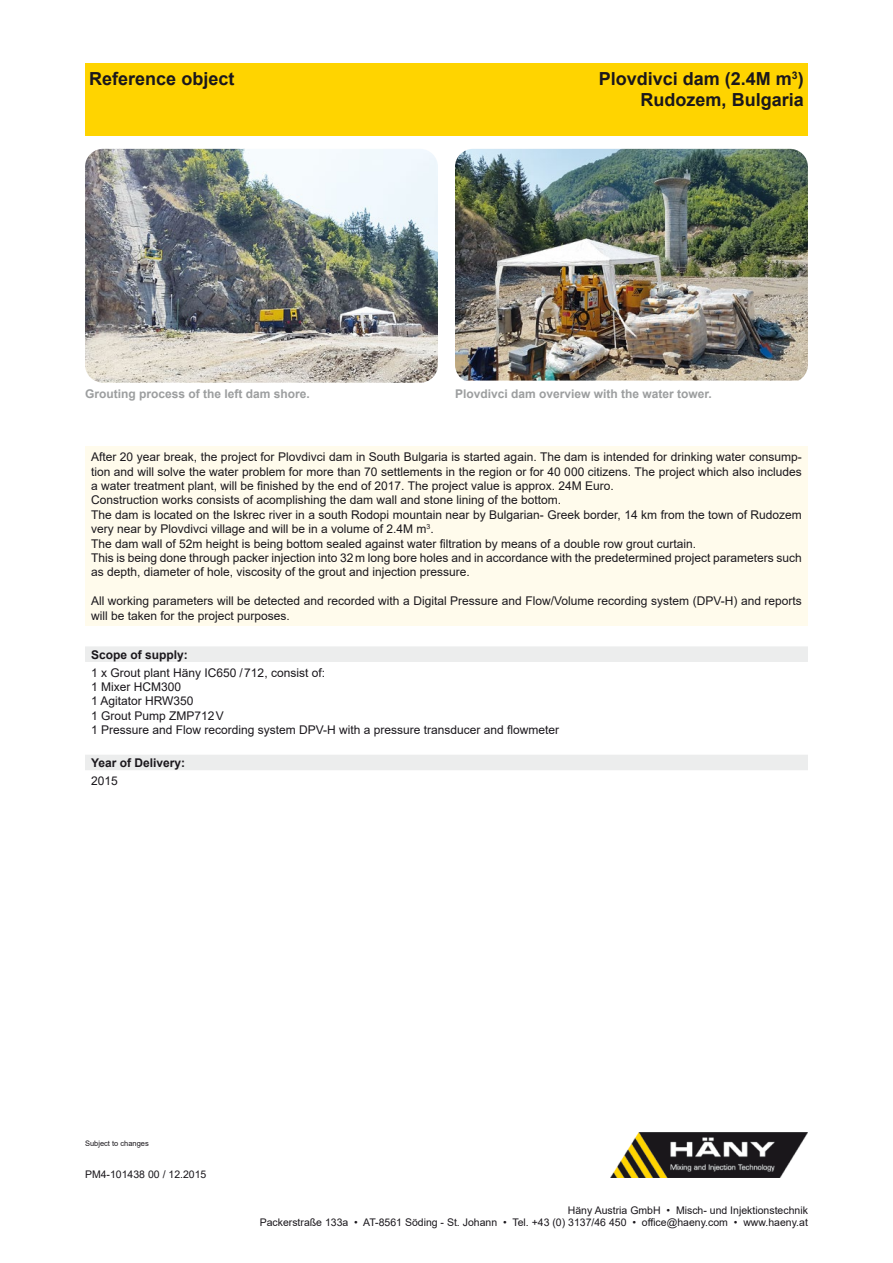
<style>
.page{position:relative;width:893px;height:1263px;background:#fff}
.page>*{position:absolute;margin:0;border:0;box-sizing:border-box;transform-origin:0 0}
.t1{font:700 18px/21.6px "Arial";color:#1a171c;text-align:right}
.t2{font:12px/14.4px "Arial";color:#1a171c}
.t3{font:700 12px "Arial";color:#9c9e9f}
.t4{font:700 12px "Arial";color:#1a171c}
.t5{font:10.5px/12.6px "Arial";color:#1a171c;text-align:right}
.t6{font:7.5px "Arial";color:#1a171c}
</style>
<div class="page">
<div style="left:85px;top:64px;width:723px;height:72px;background:#ffd400"></div>
<img style="left:610px;top:1132px;width:198px;height:46px">
<img style="left:85px;top:149px;width:353px;height:234px">
<img style="left:455px;top:149px;width:353px;height:232px">
<div style="left:85px;top:446px;width:723px;height:180px;background:#fffbec"></div>
<svg style="left:85px;top:646px;width:723px;height:124px"></svg>
<h1 class="t1" style="left:89px;top:68px;width:147px">Reference object</h1>
<h1 class="t1" style="left:599px;top:68px;width:206px">Plovdivci dam (2.4M m<sup>3</sup>)<br>Rudozem, Bulgaria</h1>
<p class="t3" style="left:85px;top:385px;width:226px">Grouting process of the left dam shore.</p>
<p class="t3" style="left:455px;top:385px;width:258px">Plovdivci dam overview with the water tower.</p>
<p class="t2" style="left:91px;top:450px;width:712px">After 20 year break, the project for Plovdivci dam in South Bulgaria is started again. The dam is intended for drinking water consump&shy;tion and will solve the water problem for more than 70 settlements in the region or for 40 000 citizens. The project which also includes a water treatment plant, will be finished by the end of 2017. The project value is approx. 24M Euro.<br>Construction works consists of acomplishing the dam wall and stone lining of the bottom.<br>The dam is located on the Iskrec river in a south Rodopi mountain near by Bulgarian- Greek border, 14 km from the town of Rudozem very near by Plovdivci village and will be in a volume of 2.4M m<sup>3</sup>.<br>The dam wall of 52m height is being bottom sealed against water filtration by means of a double row grout curtain.<br>This is being done through packer injection into 32m long bore holes and in accordance with the predetermined project parameters such as depth, diameter of hole, viscosity of the grout and injection pressure.</p>
<p class="t2" style="left:91px;top:594px;width:712px">All working parameters will be detected and recorded with a Digital Pressure and Flow/Volume recording system (DPV-H) and reports will be taken for the project purposes.</p>
<p class="t4" style="left:91px;top:646px;width:98px">Scope of supply:</p>
<p class="t2" style="left:91px;top:665px;width:470px">1 x Grout plant Häny IC650 /712, consist of:<br>1 Mixer HCM300<br>1 Agitator HRW350<br>1 Grout Pump ZMP712V<br>1 Pressure and Flow recording system DPV-H with a pressure transducer and flowmeter</p>
<p class="t4" style="left:91px;top:754px;width:96px">Year of Delivery:</p>
<p class="t2" style="left:91px;top:773px;width:28px">2015</p>
<p class="t6" style="left:85px;top:1139px;width:65px">Subject to changes</p>
<p class="t5" style="left:85px;top:1168px;width:123px">PM4-101438 00 / 12.2015</p>
<p class="t5" style="left:260px;top:1204px;width:550px">Häny Austria GmbH • Misch- und Injektionstechnik<br>Packerstraße 133a • AT-8561 Söding - St. Johann • Tel. +43 (0) 3137/46 450 • office@haeny.com • www.haeny.at</p>
</div>
